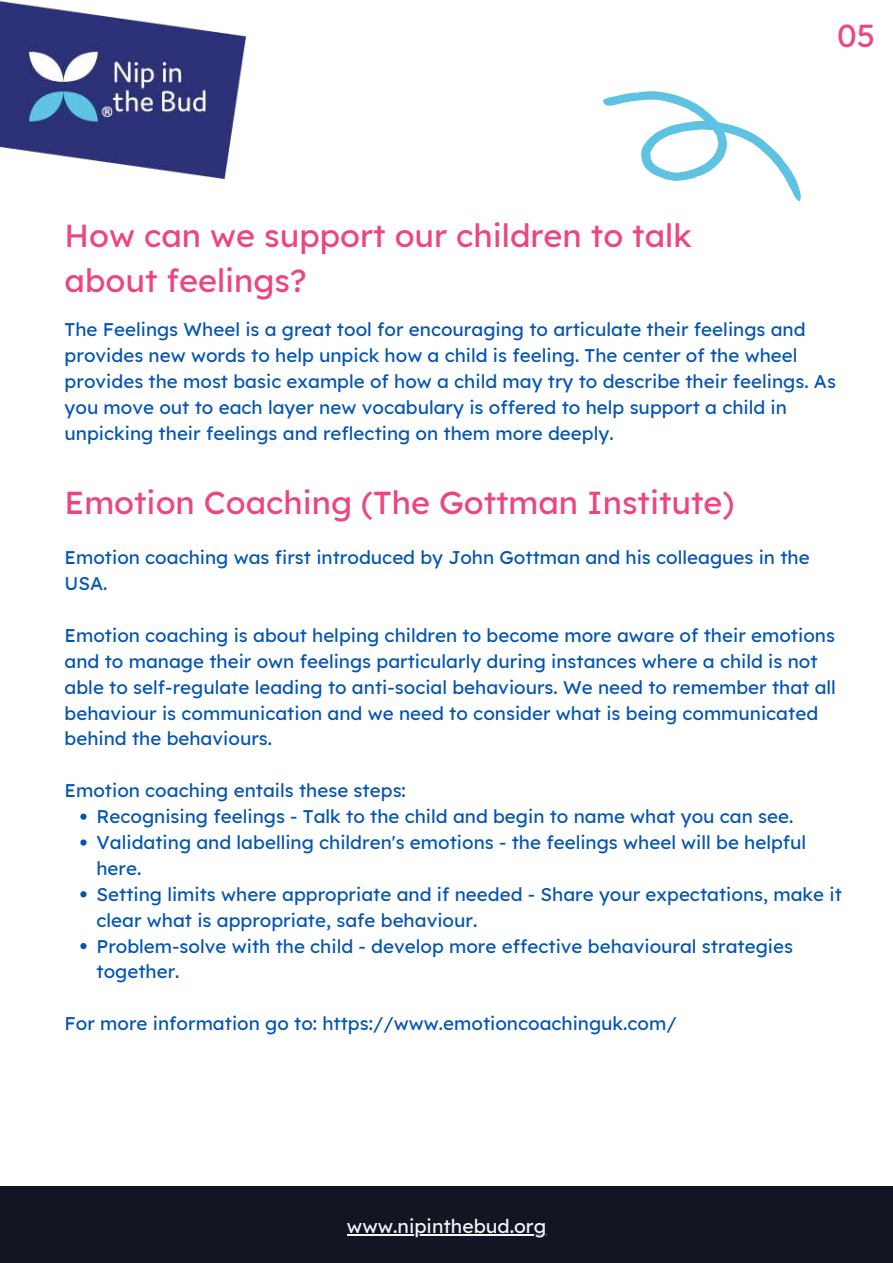
<style>
.page{position:relative;width:893px;height:1263px;background:#fff}
.page>*{position:absolute;margin:0;border:0;box-sizing:border-box;transform-origin:0 0}
.t1{font:500 32.4px/45px "Readex Pro";color:#ee4482}
.t2{font:500 19.27px "Readex Pro";color:#f3f6f7}
.t3{font:500 18.75px/25.9px "Readex Pro";color:#0455b2}
</style>
<div class="page">
<img style="left:0;top:1px;width:245px;height:177px">
<div style="left:0;top:1186px;width:893px;height:77px;background:#141522"></div>
<svg style="left:603px;top:91px;width:198px;height:110px"></svg>
<svg style="left:80px;top:813px;width:7px;height:7px"></svg>
<svg style="left:80px;top:839px;width:7px;height:7px"></svg>
<svg style="left:80px;top:891px;width:7px;height:6px"></svg>
<svg style="left:80px;top:943px;width:7px;height:6px"></svg>
<hr style="left:347px;top:1234px;width:199px;height:2px;background:#f3f6f7">
<h1 class="t1" style="left:837px;top:13px;width:40px">05</h1>
<h1 class="t1" style="left:65px;top:214px;width:628px">How can we support our children to talk about feelings?</h1>
<p class="t3" style="left:65px;top:317px;width:773px">The Feelings Wheel is a great tool for encouraging to articulate their feelings and provides new words to help unpick how a child is feeling. The center of the wheel provides the most basic example of how a child may try to describe their feelings. As you move out to each layer new vocabulary is offered to help support a child in unpicking their feelings and reflecting on them more deeply.</p>
<h1 class="t1" style="left:65px;top:480px;width:671px">Emotion Coaching (The Gottman Institute)</h1>
<p class="t3" style="left:65px;top:545px;width:746px">Emotion coaching was first introduced by John Gottman and his colleagues in the<br>USA.</p>
<p class="t3" style="left:65px;top:622px;width:773px">Emotion coaching is about helping children to become more aware of their emotions and to manage their own feelings particularly during instances where a child is not able to self-regulate leading to anti-social behaviours. We need to remember that all behaviour is communication and we need to consider what is being communicated behind the behaviours.</p>
<p class="t3" style="left:65px;top:778px;width:343px">Emotion coaching entails these steps:</p>
<p class="t3" style="left:96px;top:804px;width:747px">Recognising feelings - Talk to the child and begin to name what you can see.<br>Validating and labelling children's emotions - the feelings wheel will be helpful here.<br>Setting limits where appropriate and if needed - Share your expectations, make it clear what is appropriate, safe behaviour.<br>Problem-solve with the child - develop more effective behavioural strategies together.</p>
<p class="t3" style="left:65px;top:1011px;width:614px">For more information go to: https://www.emotioncoachinguk.com/</p>
<p class="t2" style="left:347px;top:1215px;width:201px">www.nipinthebud.org</p>
</div>
